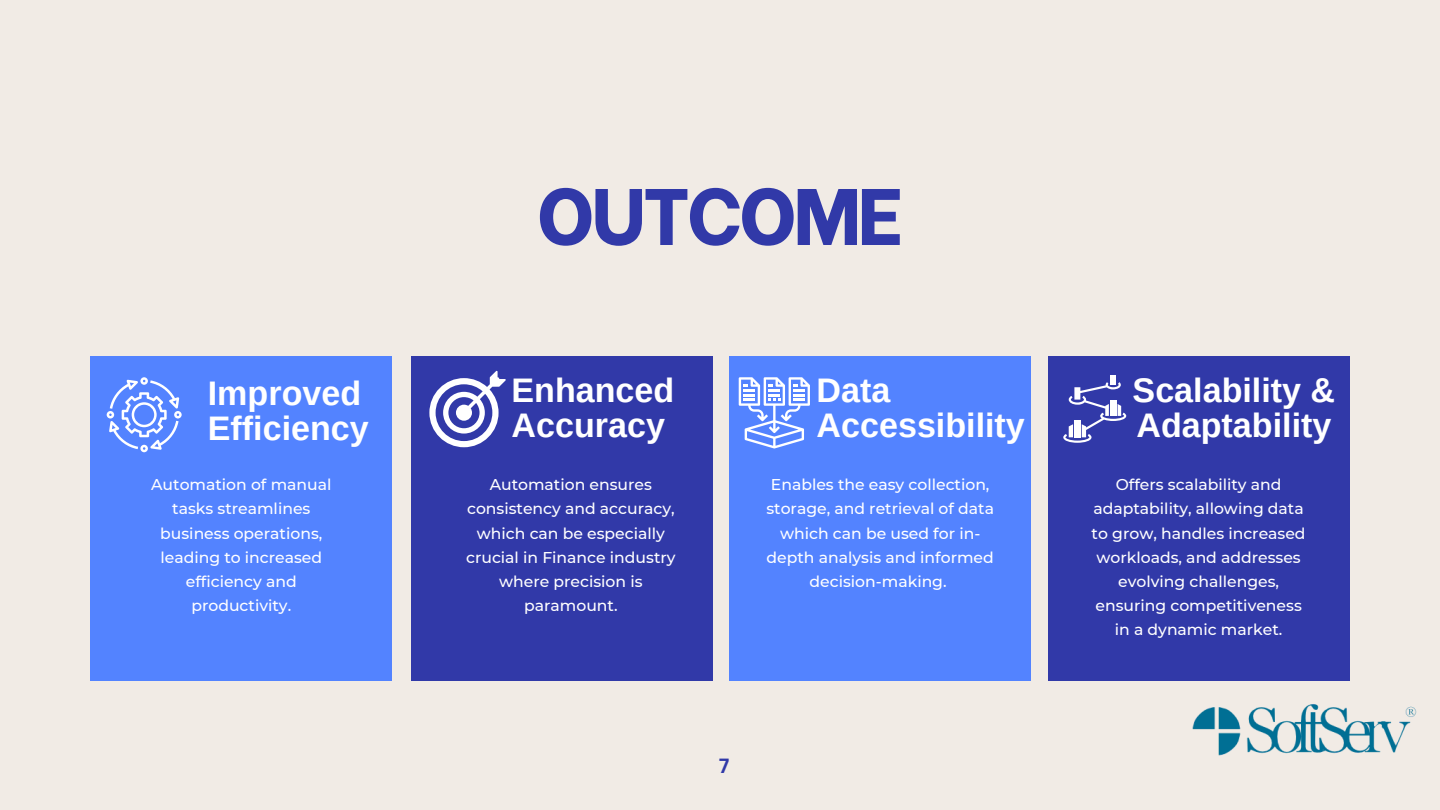
<style>
.page{position:relative;width:1440px;height:810px;background:#f1ebe5}
.page>*{position:absolute;margin:0;border:0;box-sizing:border-box;transform-origin:0 0}
.t1{font:800 80px "Be Vietnam";letter-spacing:-.04em;color:#3139a8}
.t2{font:700 34.1px/34.5px "Arimo";color:#fff}
.t3{font:700 20px "Canva Sans";color:#3139a8}
.t4{font:500 15.6px/24.2px "Montserrat";color:#fff;text-align:center}
</style>
<div class="page">
<div style="left:91px;top:357px;width:301px;height:324px;background:#5383ff"></div>
<div style="left:411px;top:357px;width:301px;height:324px;background:#3139a8"></div>
<div style="left:730px;top:357px;width:301px;height:324px;background:#5383ff"></div>
<div style="left:1048px;top:357px;width:301px;height:324px;background:#3139a8"></div>
<svg style="left:739px;top:377px;width:71px;height:72px"></svg>
<svg style="left:107px;top:377px;width:75px;height:75px"></svg>
<svg style="left:429px;top:371px;width:77px;height:76px"></svg>
<svg style="left:1063px;top:382px;width:63px;height:61px"></svg>
<div style="left:1110px;top:375px;width:6px;height:10px;background:#fff"></div>
<img style="left:1192px;top:704px;width:225px;height:52px">
<p class="t2" style="left:208px;top:376px;width:162px">Improved<br>Efficiency</p>
<p class="t4" style="left:151px;top:472px;width:182px">Automation of manual tasks streamlines business operations, leading to increased efficiency and productivity.</p>
<p class="t1" style="left:537px;top:149px;width:368px">OUTCOME</p>
<p class="t2" style="left:512px;top:373px;width:164px">Enhanced<br>Accuracy</p>
<p class="t4" style="left:466px;top:472px;width:211px">Automation ensures consistency and accuracy, which can be especially crucial in Finance industry where precision is paramount.</p>
<p class="t2" style="left:817px;top:373px;width:210px">Data<br>Accessibility</p>
<p class="t4" style="left:766px;top:472px;width:229px">Enables the easy collection, storage, and retrieval of data which can be used for in&shy;depth analysis and informed decision-making.</p>
<p class="t3" style="left:719px;top:752px;width:12px">7</p>
<p class="t2" style="left:1133px;top:373px;width:204px">Scalability &amp;<br>Adaptability</p>
<p class="t4" style="left:1092px;top:472px;width:215px">Offers scalability and adaptability, allowing data to grow, handles increased workloads, and addresses evolving challenges, ensuring competitiveness in a dynamic market.</p>
</div>
